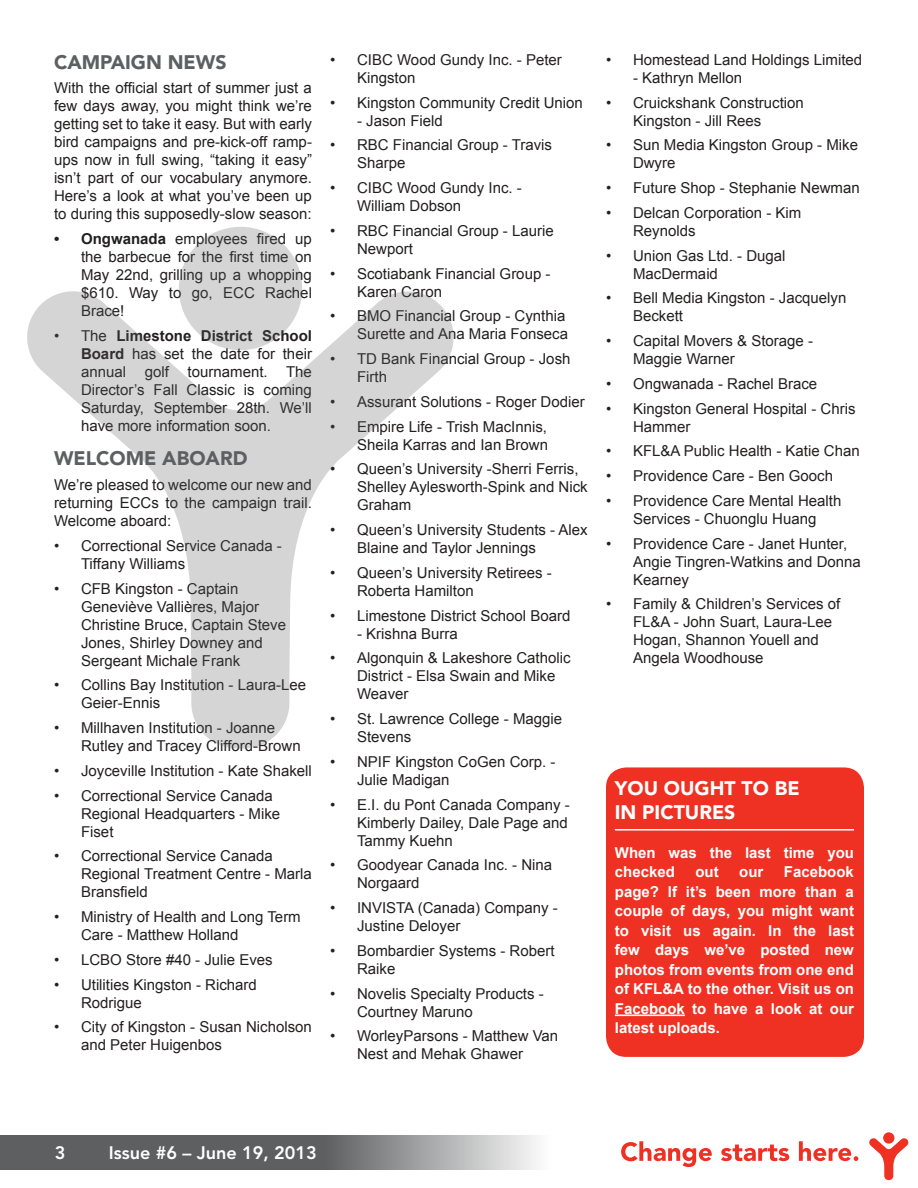
<style>
.page{position:relative;width:918px;height:1188px;background:#fff}
.page>*{position:absolute;margin:0;border:0;box-sizing:border-box;transform-origin:0 0}
.t1{font:900 19.5px "Avenir LT Std";color:#5e5f61}
.t2{font:900 19.5px/24px "Avenir LT Std";color:#fff}
.t3{font:800 18px "Avenir LT Std";color:#fff}
.t4{font:15px/18px "Arial";color:#221f1f}
.t5{font:700 15px/19.5px "Arial";color:#fff}
.s1{font-weight:700}
</style>
<div class="page">
<svg style="left:1px;top:1135px;width:536px;height:34px;background:#7b7c7d"></svg>
<svg style="left:869px;top:1138px;width:39px;height:42px"></svg>
<div style="left:883px;top:1132px;width:11px;height:12px;background:#ee3123;border-radius:50%"></div>
<svg style="left:621px;top:1141px;width:91px;height:26px"></svg>
<svg style="left:721px;top:1145px;width:68px;height:16px"></svg>
<svg style="left:799px;top:1141px;width:59px;height:20px"></svg>
<div style="left:606px;top:767px;width:258px;height:290px;background:#ee3123;border-radius:20px"></div>
<hr style="left:615px;top:1015px;width:70px;height:1px;background:#fff">
<hr style="left:615px;top:829px;width:239px;height:2px;background:#fff">
<svg style="left:27px;top:291px;width:427px;height:457px"></svg>
<div style="left:179px;top:227px;width:123px;height:123px;background:#d5d5d6;border-radius:50%"></div>
<h1 class="t1" style="left:54px;top:54px;width:174px">CAMPAIGN NEWS</h1>
<p class="t4" style="left:54px;top:79px;width:260px;text-align:justify">With the official start of summer just a few days away, you might think we’re getting set to take it easy. But with early bird campaigns and pre-kick-off ramp&shy;ups now in full swing, “taking it easy” isn’t part of our vocabulary anymore.<br>Here’s a look at what you’ve been up to during this supposedly-slow season:</p>
<p class="t4" style="left:81px;top:230px;width:232px;text-align:justify;text-indent:-27px"><span class="s1">• Ongwanada</span> employees fired up the barbecue for the first time on May 22nd, grilling up a whopping $610. Way to go, ECC Rachel Brace!</p>
<p class="t4" style="left:81px;top:327px;width:233px;text-align:justify;text-indent:-27px">• The <span class="s1">Limestone District School Board</span> has set the date for their annual golf tournament. The Director’s Fall Classic is coming Saturday, September 28th. We’ll have more information soon.</p>
<h1 class="t1" style="left:54px;top:451px;width:195px">WELCOME ABOARD</h1>
<p class="t4" style="left:54px;top:477px;width:260px;text-align:justify">We’re pleased to welcome our new and returning ECCs to the campaign trail.<br>Welcome aboard:</p>
<p class="t4" style="left:81px;top:537px;width:202px;text-indent:-27px">• Correctional Service Canada -<br>Tiffany Williams</p>
<p class="t4" style="left:81px;top:580px;width:207px;text-indent:-27px">• CFB Kingston - Captain<br>Geneviève Vallières, Major<br>Christine Bruce, Captain Steve<br>Jones, Shirley Downey and<br>Sergeant Michale Frank</p>
<p class="t4" style="left:81px;top:676px;width:227px;text-indent:-27px">• Collins Bay Institution - Laura-Lee<br>Geier-Ennis</p>
<p class="t4" style="left:81px;top:719px;width:221px;text-indent:-27px">• Millhaven Institution - Joanne<br>Rutley and Tracey Clifford-Brown</p>
<p class="t4" style="left:54px;top:762px;width:259px">• Joyceville Institution - Kate Shakell</p>
<p class="t4" style="left:81px;top:787px;width:201px;text-indent:-27px">• Correctional Service Canada<br>Regional Headquarters - Mike<br>Fiset</p>
<p class="t4" style="left:81px;top:847px;width:232px;text-indent:-27px">• Correctional Service Canada<br>Regional Treatment Centre - Marla<br>Bransfield</p>
<p class="t4" style="left:81px;top:908px;width:221px;text-indent:-27px">• Ministry of Health and Long Term<br>Care - Matthew Holland</p>
<p class="t4" style="left:54px;top:951px;width:220px">• LCBO Store #40 - Julie Eves</p>
<p class="t4" style="left:81px;top:976px;width:177px;text-indent:-27px">• Utilities Kingston - Richard<br>Rodrigue</p>
<p class="t4" style="left:81px;top:1018px;width:232px;text-indent:-27px">• City of Kingston - Susan Nicholson and Peter Huigenbos</p>
<p class="t4" style="left:357px;top:51px;width:206px;text-indent:-27px">• CIBC Wood Gundy Inc. - Peter<br>Kingston</p>
<p class="t4" style="left:330px;top:94px;width:254px">• Kingston Community Credit Union</p>
<p class="t4" style="left:357px;top:112px;width:87px">- Jason Field</p>
<p class="t4" style="left:357px;top:136px;width:197px;text-indent:-27px">• RBC Financial Group - Travis<br>Sharpe</p>
<p class="t4" style="left:357px;top:179px;width:166px;text-indent:-27px">• CIBC Wood Gundy Inc. -<br>William Dobson</p>
<p class="t4" style="left:357px;top:222px;width:198px;text-indent:-27px">• RBC Financial Group - Laurie<br>Newport</p>
<p class="t4" style="left:357px;top:265px;width:195px;text-indent:-27px">• Scotiabank Financial Group -<br>Karen Caron</p>
<p class="t4" style="left:330px;top:307px;width:239px;text-align:right">• BMO Financial Group - Cynthia<br>Surette and Ana Maria Fonseca</p>
<p class="t4" style="left:357px;top:350px;width:215px;text-indent:-27px">• TD Bank Financial Group - Josh<br>Firth</p>
<p class="t4" style="left:330px;top:393px;width:256px">• Assurant Solutions - Roger Dodier</p>
<p class="t4" style="left:330px;top:418px;width:219px;text-align:right">• Empire Life - Trish MacInnis,<br>Sheila Karras and Ian Brown</p>
<p class="t4" style="left:357px;top:460px;width:232px;text-indent:-27px">• Queen’s University -Sherri Ferris,<br>Shelley Aylesworth-Spink and Nick<br>Graham</p>
<p class="t4" style="left:357px;top:521px;width:232px;text-indent:-27px">• Queen’s University Students - Alex<br>Blaine and Taylor Jennings</p>
<p class="t4" style="left:357px;top:564px;width:196px;text-indent:-27px">• Queen’s University Retirees -<br>Roberta Hamilton</p>
<p class="t4" style="left:330px;top:607px;width:242px">• Limestone District School Board</p>
<p class="t4" style="left:357px;top:625px;width:102px">- Krishna Burra</p>
<p class="t4" style="left:357px;top:649px;width:215px;text-indent:-27px">• Algonquin &amp; Lakeshore Catholic<br>District - Elsa Swain and Mike<br>Weaver</p>
<p class="t4" style="left:357px;top:710px;width:207px;text-indent:-27px">• St. Lawrence College - Maggie<br>Stevens</p>
<p class="t4" style="left:357px;top:753px;width:200px;text-indent:-27px">• NPIF Kingston CoGen Corp. -<br>Julie Madigan</p>
<p class="t4" style="left:357px;top:796px;width:214px;text-indent:-27px">• E.I. du Pont Canada Company -<br>Kimberly Dailey, Dale Page and<br>Tammy Kuehn</p>
<p class="t4" style="left:357px;top:856px;width:197px;text-indent:-27px">• Goodyear Canada Inc. - Nina<br>Norgaard</p>
<p class="t4" style="left:357px;top:899px;width:202px;text-indent:-27px">• INVISTA (Canada) Company -<br>Justine Deloyer</p>
<p class="t4" style="left:357px;top:942px;width:199px;text-indent:-27px">• Bombardier Systems - Robert<br>Raike</p>
<p class="t4" style="left:357px;top:985px;width:188px;text-indent:-27px">• Novelis Specialty Products -<br>Courtney Maruno</p>
<p class="t4" style="left:330px;top:1027px;width:230px;text-align:center">• WorleyParsons - Matthew Van<br>Nest and Mehak Ghawer</p>
<p class="t4" style="left:606px;top:51px;width:258px">• Homestead Land Holdings Limited</p>
<p class="t4" style="left:633px;top:70px;width:111px">- Kathryn Mellon</p>
<p class="t4" style="left:633px;top:94px;width:172px;text-indent:-27px">• Cruickshank Construction<br>Kingston - Jill Rees</p>
<p class="t4" style="left:633px;top:136px;width:227px;text-indent:-27px">• Sun Media Kingston Group - Mike<br>Dwyre</p>
<p class="t4" style="left:606px;top:179px;width:255px">• Future Shop - Stephanie Newman</p>
<p class="t4" style="left:633px;top:204px;width:170px;text-indent:-27px">• Delcan Corporation - Kim<br>Reynolds</p>
<p class="t4" style="left:633px;top:247px;width:154px;text-indent:-27px">• Union Gas Ltd. - Dugal<br>MacDermaid</p>
<p class="t4" style="left:633px;top:289px;width:215px;text-indent:-27px">• Bell Media Kingston - Jacquelyn<br>Beckett</p>
<p class="t4" style="left:633px;top:332px;width:182px;text-indent:-27px">• Capital Movers &amp; Storage -<br>Maggie Warner</p>
<p class="t4" style="left:606px;top:375px;width:213px">• Ongwanada - Rachel Brace</p>
<p class="t4" style="left:633px;top:400px;width:224px;text-indent:-27px">• Kingston General Hospital - Chris<br>Hammer</p>
<p class="t4" style="left:606px;top:442px;width:255px">• KFL&amp;A Public Health - Katie Chan</p>
<p class="t4" style="left:606px;top:467px;width:229px">• Providence Care - Ben Gooch</p>
<p class="t4" style="left:606px;top:492px;width:237px;text-align:center">• Providence Care Mental Health<br>Services - Chuonglu Huang</p>
<p class="t4" style="left:633px;top:535px;width:229px;text-indent:-27px">• Providence Care - Janet Hunter,<br>Angie Tingren-Watkins and Donna<br>Kearney</p>
<p class="t4" style="left:633px;top:595px;width:209px;text-indent:-27px">• Family &amp; Children’s Services of<br>FL&amp;A - John Suart, Laura-Lee<br>Hogan, Shannon Youell and<br>Angela Woodhouse</p>
<h1 class="t2" style="left:615px;top:777px;width:186px">YOU OUGHT TO BE<br>IN PICTURES</h1>
<p class="t5" style="left:615px;top:844px;width:241px">When was the last time you checked</p>
<p class="t5" style="left:615px;top:864px;width:241px;text-align:justify;text-indent:169px">Facebook page? If it’s been more than a couple of days, you might want to visit us again. In the last few days we’ve posted new photos from events from one end of KFL&amp;A to the other. Visit us on Facebook to have a look at our latest uploads.</p>
<p class="t5" style="left:695px;top:864px;width:25px">out</p>
<p class="t5" style="left:739px;top:864px;width:26px">our</p>
<p class="t3" style="left:55px;top:1146px;width:12px">3</p>
<p class="t3" style="left:109px;top:1146px;width:209px">Issue #6 – June 19, 2013</p>
</div>
